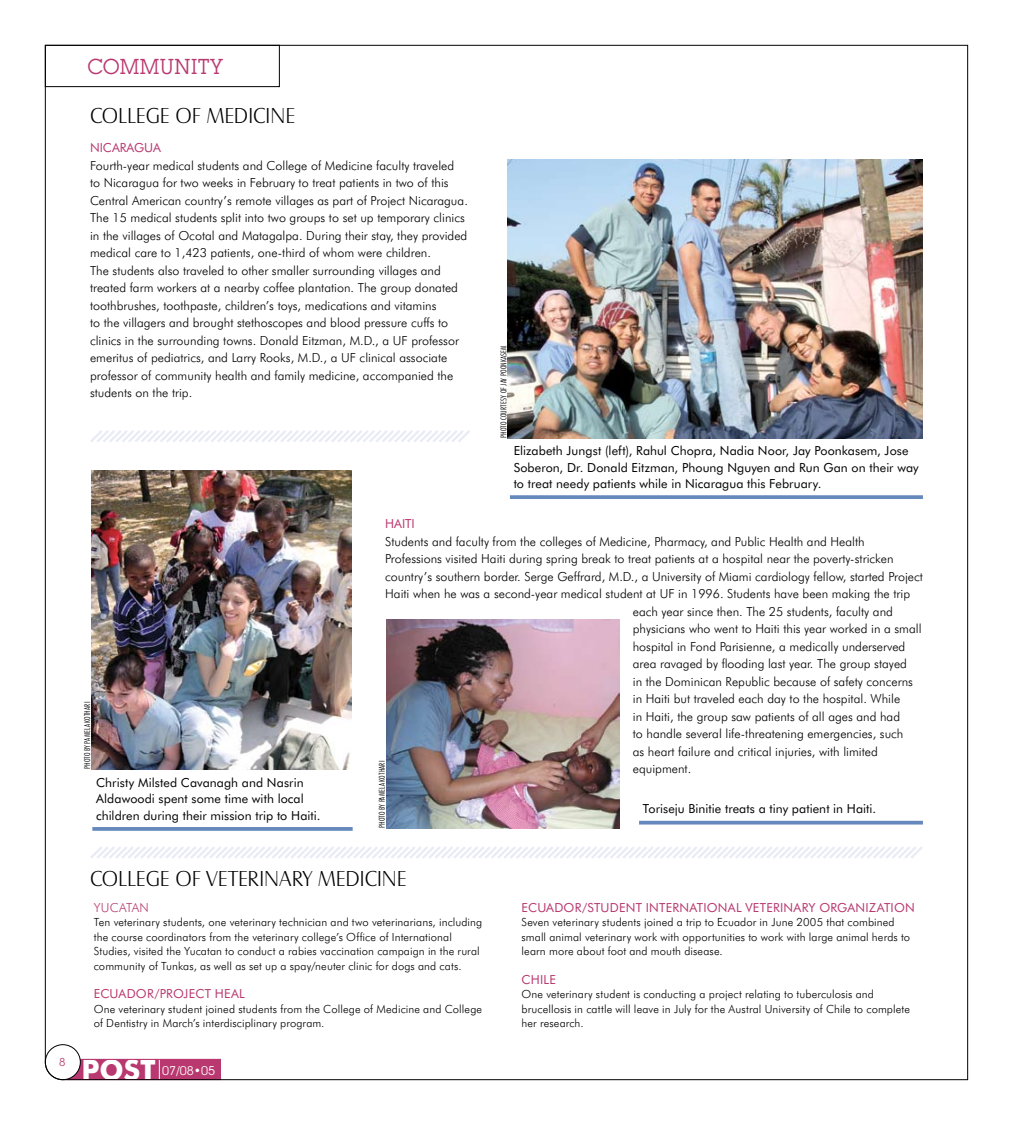
<style>
.page{position:relative;width:1013px;height:1125px;background:#fff}
.page>*{position:absolute;margin:0;border:0;box-sizing:border-box;transform-origin:0 0}
.t1{font:700 28.38px "Futura BT";color:#fff}
.t2{font:22.5px "Castle T Ligh";letter-spacing:-.005em;color:#000}
.t3{font:21.25px "Lubalin Graph IT Cby BT";letter-spacing:-.01em;color:#b8386f}
.t4{font:300 12.5px/17.5px "Futura BT";color:#000}
.t5{font:12.5px/16.2px "Futura BT";letter-spacing:.005em;color:#000}
.t6{font:12.5px "Futura BT";letter-spacing:.02em;color:#b8386f}
.t7{font:12.5px "Lubalin Graph IT Cby BT";color:#fff}
.t8{font:300 12.5px "Futura BT";color:#b8386f}
.t9{font:300 11.25px/14.4px "Futura BT";letter-spacing:.01em;color:#000}
.t10{font:300 condensed 8.12px "Futura BT";letter-spacing:.015em;color:#000}
</style>
<div class="page">
<img style="left:45px;top:45px;width:923px;height:1035px">
<h3 class="t3" style="left:87px;top:54px;width:19px">COMM</h3>
<h3 class="t3" style="left:160px;top:54px;width:64px">UNITY</h3>
<h2 class="t2" style="left:90px;top:104px;width:129px">COLLEGE OF MEDICINE</h2>
<p class="t6" style="left:90px;top:140px;width:23px">Nicaragua</p>
<p class="t4" style="left:90px;top:156px;width:379px">Fourth-year medical students and College of Medicine faculty traveled<br>to Nicaragua for two weeks in February to treat patients in two of this Central American country’s remote villages as part of Project Nicaragua.<br>The 15 medical students split into two groups to set up temporary clinics in the villages of Ocotal and Matagalpa. During their stay, they provided medical care to 1,423 patients, one-third of whom were children.<br>The students also traveled to other smaller surrounding villages and treated farm workers at a nearby coffee plantation. The group donated toothbrushes, toothpaste, children’s toys, medications and vitamins<br>to the villagers and brought stethoscopes and blood pressure cuffs to clinics in the surrounding towns. Donald Eitzman, M.D., a UF professor emeritus of pediatrics, and Larry Rooks, M.D., a UF clinical associate professor of community health and family medicine, accompanied the students on the trip.</p>
<p class="t10" style="left:498px;top:438px;width:94px;rotate:-90deg">Photo COURTESY OF JAY POONKASEM</p>
<p class="t5" style="left:513px;top:443px;width:406px">Elizabeth Jungst (left), Rahul Chopra, Nadia Noor, Jay Poonkasem, Jose<br>Soberon, Dr. Donald Eitzman, Phoung Nguyen and Run Gan on their way to treat needy patients while in Nicaragua this February.</p>
<p class="t10" style="left:82px;top:769px;width:69px;rotate:-90deg">Photo By Pamela kothari</p>
<p class="t5" style="left:96px;top:774px;width:226px">Christy Milsted Cavanagh and Nasrin<br>Aldawoodi spent some time with local children during their mission trip to Haiti.</p>
<p class="t6" style="left:385px;top:516px;width:31px">Haiti</p>
<p class="t4" style="left:385px;top:533px;width:481px">Students and faculty from the colleges of Medicine, Pharmacy, and Public Health and Health</p>
<p class="t4" style="left:385px;top:550px;width:510px">Professions visited Haiti during spring break to treat patients at a hospital near the poverty-stricken</p>
<p class="t4" style="left:385px;top:568px;width:539px">country’s southern border. Serge Geffrard, M.D., a University of Miami cardiology fellow, started Project</p>
<p class="t4" style="left:385px;top:585px;width:526px">Haiti when he was a second-year medical student at UF in 1996. Students have been making the trip</p>
<p class="t4" style="left:632px;top:603px;width:262px">each year since then. The 25 students, faculty and</p>
<p class="t4" style="left:632px;top:620px;width:290px">physicians who went to Haiti this year worked in a small</p>
<p class="t4" style="left:632px;top:638px;width:274px">hospital in Fond Parisienne, a medically underserved</p>
<p class="t4" style="left:632px;top:655px;width:276px">area ravaged by flooding last year. The group stayed</p>
<p class="t4" style="left:632px;top:673px;width:282px">in the Dominican Republic because of safety concerns</p>
<p class="t4" style="left:632px;top:690px;width:269px">in Haiti but traveled each day to the hospital. While</p>
<p class="t4" style="left:632px;top:708px;width:269px">in Haiti, the group saw patients of all ages and had</p>
<p class="t4" style="left:632px;top:725px;width:272px">to handle several life-threatening emergencies, such</p>
<p class="t4" style="left:632px;top:743px;width:247px">as heart failure and critical injuries, with limited</p>
<p class="t4" style="left:632px;top:760px;width:60px">equipment.</p>
<p class="t10" style="left:377px;top:828px;width:69px;rotate:-90deg">Photo By Pamela kothari</p>
<p class="t5" style="left:642px;top:801px;width:235px">Toriseju Binitie treats a tiny patient in Haiti.</p>
<h2 class="t2" style="left:90px;top:866px;width:139px">COLLEGE OF VETERIN</h2>
<h2 class="t2" style="left:279px;top:866px;width:68px">ARY MEDICINE</h2>
<p class="t8" style="left:94px;top:900px;width:16px">Yucatan</p>
<p class="t9" style="left:94px;top:915px;width:390px">Ten veterinary students, one veterinary technician and two veterinarians, including the course coordinators from the veterinary college’s Office of International Studies, visited the Yucatan to conduct a rabies vaccination campaign in the rural community of Tunkas, as well as set up a spay/neuter clinic for dogs and cats.</p>
<p class="t6" style="left:94px;top:986px;width:17px">Ecuad</p>
<p class="t6" style="left:136px;top:986px;width:56px">or/Project</p>
<p class="t6" style="left:215px;top:986px;width:32px">HEAL</p>
<p class="t9" style="left:94px;top:1001px;width:390px">One veterinary student joined students from the College of Medicine and College of Dentistry in March’s interdisciplinary program.</p>
<h1 class="t1" style="left:81px;top:1052px;width:76px">POST</h1>
<p class="t7" style="left:162px;top:1063px;width:55px">07/08•05</p>
<p class="t6" style="left:521px;top:900px;width:17px">Ecuad</p>
<p class="t6" style="left:563px;top:900px;width:40px">or/Student</p>
<p class="t6" style="left:646px;top:900px;width:9px">Internat</p>
<p class="t6" style="left:703px;top:900px;width:24px">ional</p>
<p class="t6" style="left:745px;top:900px;width:16px">Veter</p>
<p class="t6" style="left:780px;top:900px;width:13px">inar</p>
<p class="t6" style="left:808px;top:900px;width:21px">y Organ</p>
<p class="t6" style="left:865px;top:900px;width:48px">ization</p>
<p class="t9" style="left:521px;top:915px;width:390px">Seven veterinary students joined a trip to Ecuador in June 2005 that combined small animal veterinary work with opportunities to work with large animal herds to learn more about foot and mouth disease.</p>
<p class="t6" style="left:521px;top:972px;width:29px">Chile</p>
<p class="t9" style="left:521px;top:987px;width:390px">One veterinary student is conducting a project relating to tuberculosis and brucellosis in cattle will leave in July for the Austral University of Chile to complete her research.</p>
</div>
